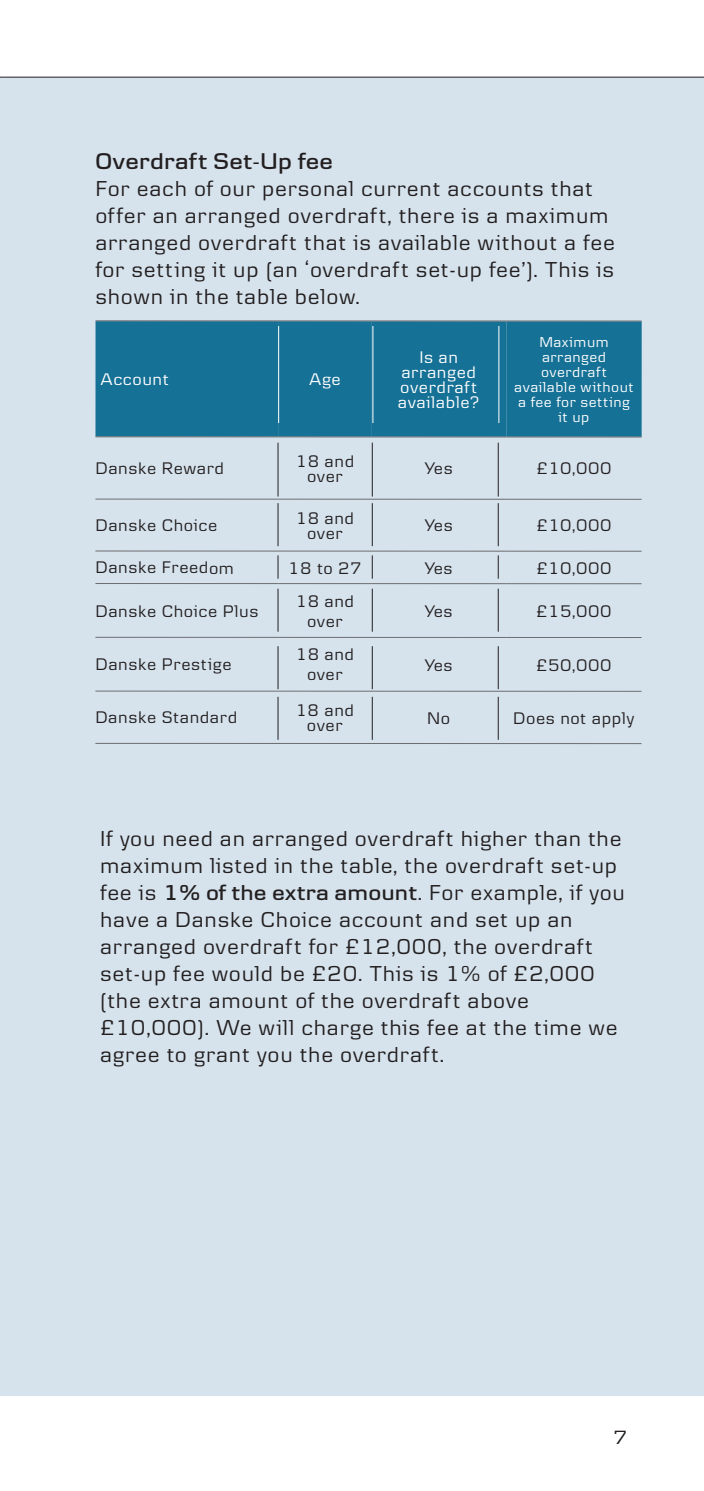
<style>
.page{position:relative;width:704px;height:1491px;background:#fff}
.page>*{position:absolute;margin:0;border:0;box-sizing:border-box;transform-origin:0 0}
.t1{font:600 23.75px "Danske Headline";letter-spacing:.035em;color:#231f20}
.t2{font:22.5px/27px "Danske Text";letter-spacing:.03em;color:#231f20}
.t3{font:20px "Danske Headline";color:#231f20}
.t4{font:17.5px/15px "Danske Text";letter-spacing:.03em;color:#231f20;text-align:center}
.t5{font:17.5px/15px "Danske Text";letter-spacing:.03em;color:#fff;text-align:center}
.t6{font:15px/15px "Danske Text";letter-spacing:.03em;color:#fff;text-align:center}
.s1{font-family:"Danske Headline";font-weight:600}
</style>
<div class="page">
<div style="left:0;top:77px;width:703px;height:1318px;background:#d6e3ed"></div>
<hr style="left:3px;top:77px;width:700px;height:1px;background:#231f20">
<div style="left:95px;top:321px;width:184px;height:115px;background:#167196"></div>
<div style="left:279px;top:321px;width:92px;height:116px;background:#167196"></div>
<div style="left:371px;top:321px;width:135px;height:116px;background:#167196"></div>
<div style="left:506px;top:321px;width:135px;height:116px;background:#167196"></div>
<hr style="left:95px;top:320px;width:546px;height:1px;background:#6c6d70">
<hr style="left:95px;top:436px;width:184px;height:1px;background:#6c6d70">
<hr style="left:279px;top:436px;width:92px;height:1px;background:#6c6d70">
<hr style="left:371px;top:436px;width:135px;height:1px;background:#6c6d70">
<hr style="left:506px;top:436px;width:135px;height:1px;background:#6c6d70">
<hr style="left:95px;top:499px;width:184px;height:1px;background:#6c6d70">
<hr style="left:279px;top:499px;width:92px;height:1px;background:#6c6d70">
<hr style="left:371px;top:499px;width:135px;height:1px;background:#6c6d70">
<hr style="left:506px;top:499px;width:135px;height:1px;background:#6c6d70">
<hr style="left:95px;top:550px;width:184px;height:1px;background:#6c6d70">
<hr style="left:279px;top:551px;width:92px;height:1px;background:#6c6d70">
<hr style="left:371px;top:551px;width:135px;height:1px;background:#6c6d70">
<hr style="left:506px;top:551px;width:135px;height:1px;background:#6c6d70">
<hr style="left:95px;top:583px;width:184px;height:1px;background:#6c6d70">
<hr style="left:279px;top:583px;width:92px;height:1px;background:#6c6d70">
<hr style="left:371px;top:583px;width:135px;height:1px;background:#6c6d70">
<hr style="left:506px;top:583px;width:135px;height:1px;background:#6c6d70">
<hr style="left:95px;top:637px;width:184px;height:1px;background:#6c6d70">
<hr style="left:279px;top:637px;width:92px;height:1px;background:#6c6d70">
<hr style="left:371px;top:637px;width:135px;height:1px;background:#6c6d70">
<hr style="left:506px;top:637px;width:135px;height:1px;background:#6c6d70">
<hr style="left:95px;top:690px;width:184px;height:1px;background:#6c6d70">
<hr style="left:279px;top:691px;width:92px;height:1px;background:#6c6d70">
<hr style="left:371px;top:691px;width:135px;height:1px;background:#6c6d70">
<hr style="left:506px;top:691px;width:135px;height:1px;background:#6c6d70">
<hr style="left:95px;top:743px;width:546px;height:1px;background:#6c6d70">
<hr style="left:278px;top:326px;width:1px;height:97px;background:#fff">
<hr style="left:372px;top:326px;width:1px;height:97px;background:#fff">
<hr style="left:498px;top:326px;width:1px;height:97px;background:#fff">
<svg style="left:277px;top:555px;width:1px;height:24px"></svg>
<svg style="left:372px;top:555px;width:1px;height:24px"></svg>
<svg style="left:497px;top:555px;width:1px;height:24px"></svg>
<hr style="left:277px;top:697px;width:1px;height:43px;background:#231f20">
<hr style="left:372px;top:697px;width:1px;height:43px;background:#231f20">
<hr style="left:497px;top:697px;width:1px;height:43px;background:#231f20">
<hr style="left:277px;top:646px;width:1px;height:43px;background:#231f20">
<hr style="left:372px;top:646px;width:1px;height:43px;background:#231f20">
<hr style="left:497px;top:646px;width:1px;height:43px;background:#231f20">
<hr style="left:277px;top:589px;width:1px;height:43px;background:#231f20">
<hr style="left:372px;top:589px;width:1px;height:43px;background:#231f20">
<hr style="left:497px;top:589px;width:1px;height:43px;background:#231f20">
<hr style="left:277px;top:443px;width:1px;height:53px;background:#231f20">
<hr style="left:372px;top:443px;width:1px;height:53px;background:#231f20">
<hr style="left:497px;top:443px;width:1px;height:53px;background:#231f20">
<hr style="left:277px;top:503px;width:1px;height:43px;background:#231f20">
<hr style="left:372px;top:503px;width:1px;height:43px;background:#231f20">
<hr style="left:497px;top:503px;width:1px;height:43px;background:#231f20">
<p class="t1" style="left:95px;top:153px;width:238px">Overdraft Set-Up fee</p>
<p class="t2" style="left:95px;top:178px;width:521px">For each of our personal current accounts that offer an arranged overdraft, there is a maximum arranged overdraft that is available without a fee for setting it up (an ‘overdraft set-up fee’). This is shown in the table below.</p>
<p class="t5" style="left:100px;top:373px;width:70px">Account</p>
<p class="t5" style="left:309px;top:373px;width:33px">Age</p>
<p class="t5" style="left:398px;top:351px;width:83px">Is an arranged overdraft available?</p>
<p class="t6" style="left:514px;top:336px;width:121px">Maximum arranged overdraft available without a fee for setting it up</p>
<p class="t4" style="left:95px;top:462px;width:130px">Danske Reward</p>
<p class="t4" style="left:296px;top:455px;width:60px">18 and over</p>
<p class="t4" style="left:424px;top:463px;width:30px">Yes</p>
<p class="t4" style="left:536px;top:463px;width:77px">£10,000</p>
<p class="t4" style="left:95px;top:520px;width:123px">Danske Choice</p>
<p class="t4" style="left:295px;top:512px;width:60px">18 and over</p>
<p class="t4" style="left:424px;top:520px;width:30px">Yes</p>
<p class="t4" style="left:536px;top:520px;width:77px">£10,000</p>
<p class="t4" style="left:95px;top:562px;width:140px">Danske Freedom</p>
<p class="t4" style="left:288px;top:562px;width:75px">18 to 27</p>
<p class="t4" style="left:424px;top:562px;width:30px">Yes</p>
<p class="t4" style="left:536px;top:562px;width:77px">£10,000</p>
<p class="t4" style="left:95px;top:605px;width:165px">Danske Choice Plus</p>
<p class="t4" style="left:295px;top:592px;width:60px;line-height:20px">18 and over</p>
<p class="t4" style="left:424px;top:605px;width:30px">Yes</p>
<p class="t4" style="left:536px;top:605px;width:77px">£15,000</p>
<p class="t4" style="left:95px;top:659px;width:138px">Danske Prestige</p>
<p class="t4" style="left:295px;top:646px;width:60px;line-height:20px">18 and over</p>
<p class="t4" style="left:424px;top:659px;width:30px">Yes</p>
<p class="t4" style="left:536px;top:659px;width:77px">£50,000</p>
<p class="t4" style="left:95px;top:712px;width:143px">Danske Standard</p>
<p class="t4" style="left:295px;top:704px;width:60px">18 and over</p>
<p class="t4" style="left:427px;top:712px;width:25px">No</p>
<p class="t4" style="left:513px;top:712px;width:123px">Does not apply</p>
<p class="t2" style="left:100px;top:827px;width:526px">If you need an arranged overdraft higher than the maximum listed in the table, the overdraft set-up fee is <span class="s1">1% of the extra amount</span>. For example, if you have a Danske Choice account and set up an arranged overdraft for £12,000, the overdraft set-up fee would be £20. This is 1% of £2,000 (the extra amount of the overdraft above £10,000). We will charge this fee at the time we agree to grant you the overdraft.</p>
<p class="t3" style="left:613px;top:1430px;width:15px">7</p>
</div>
